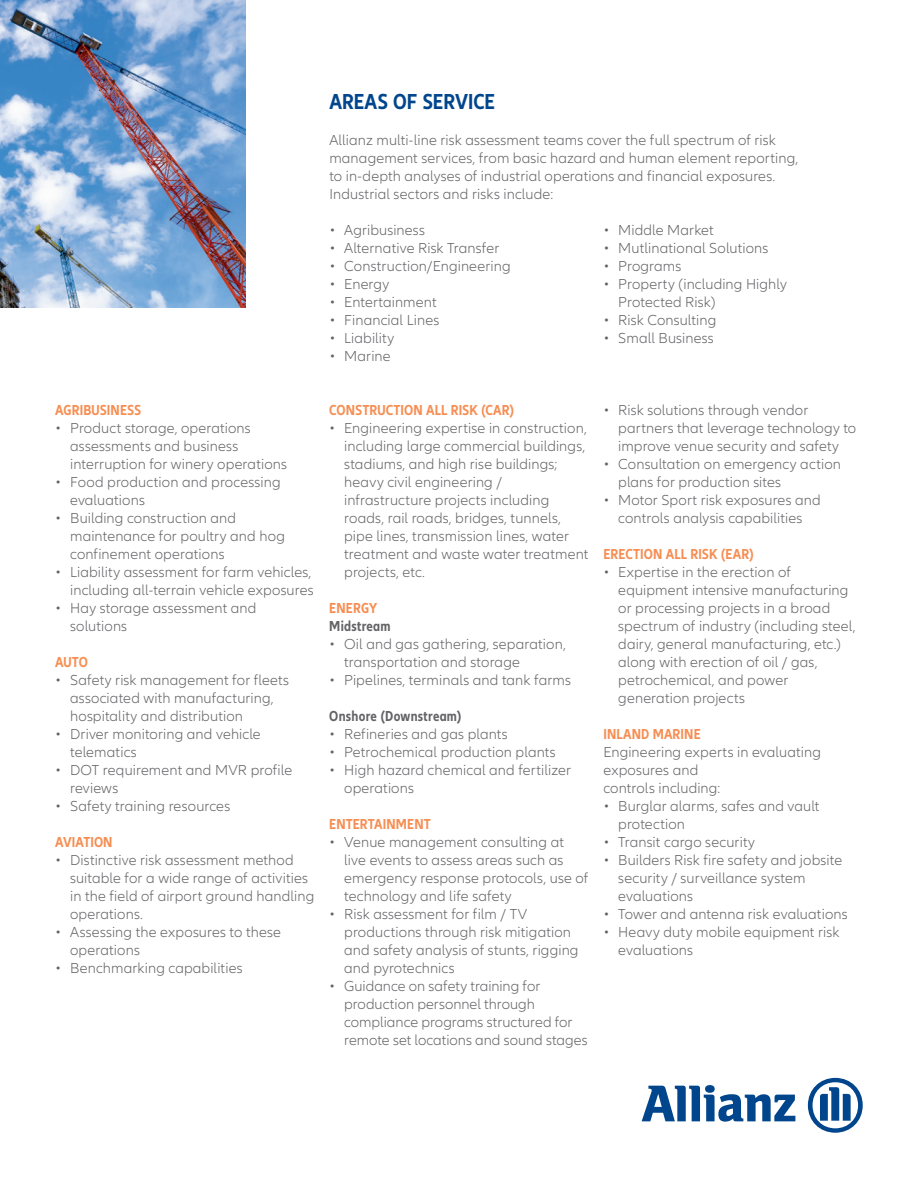
<style>
.page{position:relative;width:918px;height:1188px;background:#fff}
.page>*{position:absolute;margin:0;border:0;box-sizing:border-box;transform-origin:0 0}
.t1{font:700 condensed 22.5px "Allianz Neo";color:#01468c}
.t2{font:300 15px/18px "Allianz Neo";letter-spacing:.01em;color:#636366}
.t3{font:700 condensed 15px "Allianz Neo";letter-spacing:.01em;color:#f68e53}
.t4{font:700 condensed 15px "Allianz Neo";letter-spacing:.02em;color:#636366}
</style>
<div class="page">
<svg style="left:642px;top:1085px;width:153px;height:37px"></svg>
<svg style="left:808px;top:1078px;width:55px;height:55px"></svg>
<img style="left:0;top:0;width:246px;height:307px">
<h1 class="t1" style="left:329px;top:89px;width:167px">AREAS OF SERVICE</h1>
<p class="t2" style="left:329px;top:132px;width:470px">Allianz multi-line risk assessment teams cover the full spectrum of risk management services, from basic hazard and human element reporting, to in-depth analyses of industrial operations and financial exposures.<br>Industrial sectors and risks include:</p>
<p class="t2" style="left:329px;top:222px;width:97px">• Agribusiness</p>
<p class="t2" style="left:329px;top:240px;width:172px">• Alternative Risk Transfer</p>
<p class="t2" style="left:329px;top:258px;width:183px">• Construction/Engineering</p>
<p class="t2" style="left:329px;top:276px;width:61px">• Energy</p>
<p class="t2" style="left:329px;top:294px;width:109px">• Entertainment</p>
<p class="t2" style="left:329px;top:312px;width:111px">• Financial Lines</p>
<p class="t2" style="left:329px;top:330px;width:66px">• Liability</p>
<p class="t2" style="left:329px;top:348px;width:63px">• Marine</p>
<p class="t2" style="left:603px;top:222px;width:112px">• Middle Market</p>
<p class="t2" style="left:603px;top:240px;width:167px">• Mutlinational Solutions</p>
<p class="t2" style="left:603px;top:258px;width:79px">• Programs</p>
<p class="t2" style="left:618px;top:276px;width:170px;text-indent:-15px">• Property (including Highly<br>Protected Risk)</p>
<p class="t2" style="left:603px;top:312px;width:114px">• Risk Consulting</p>
<p class="t2" style="left:603px;top:330px;width:112px">• Small Business</p>
<p class="t3" style="left:55px;top:402px;width:87px">AGRIBUSINESS</p>
<p class="t2" style="left:70px;top:420px;width:218px;text-indent:-15px">• Product storage, operations assessments and business interruption for winery operations</p>
<p class="t2" style="left:70px;top:474px;width:212px;text-indent:-15px">• Food production and processing evaluations</p>
<p class="t2" style="left:70px;top:510px;width:216px;text-indent:-15px">• Building construction and maintenance for poultry and hog confinement operations</p>
<p class="t2" style="left:55px;top:564px;width:260px;text-align:right">• Liability assessment for farm vehicles, including all-terrain vehicle exposures</p>
<p class="t2" style="left:70px;top:600px;width:188px;text-indent:-15px">• Hay storage assessment and solutions</p>
<p class="t3" style="left:55px;top:654px;width:34px">AUTO</p>
<p class="t2" style="left:70px;top:672px;width:220px;text-indent:-15px">• Safety risk management for fleets associated with manufacturing, hospitality and distribution</p>
<p class="t2" style="left:70px;top:726px;width:192px;text-indent:-15px">• Driver monitoring and vehicle telematics</p>
<p class="t2" style="left:70px;top:762px;width:224px;text-indent:-15px">• DOT requirement and MVR profile reviews</p>
<p class="t2" style="left:55px;top:798px;width:176px">• Safety training resources</p>
<p class="t3" style="left:55px;top:834px;width:59px">AVIATION</p>
<p class="t2" style="left:70px;top:852px;width:246px;text-indent:-15px">• Distinctive risk assessment method suitable for a wide range of activities in the field of airport ground handling operations.</p>
<p class="t2" style="left:70px;top:924px;width:212px;text-indent:-15px">• Assessing the exposures to these operations</p>
<p class="t2" style="left:55px;top:960px;width:189px">• Benchmarking capabilities</p>
<p class="t3" style="left:329px;top:402px;width:186px">CONSTRUCTION ALL RISK (CAR)</p>
<p class="t2" style="left:344px;top:420px;width:246px;text-indent:-15px">• Engineering expertise in construction, including large commercial buildings, stadiums, and high rise buildings; heavy civil engineering / infrastructure projects including roads, rail roads, bridges, tunnels, pipe lines, transmission lines, water treatment and waste water treatment projects, etc.</p>
<p class="t3" style="left:329px;top:600px;width:49px">ENERGY</p>
<p class="t4" style="left:329px;top:618px;width:63px">Midstream</p>
<p class="t2" style="left:344px;top:636px;width:223px;text-indent:-15px">• Oil and gas gathering, separation, transportation and storage</p>
<p class="t2" style="left:329px;top:672px;width:243px">• Pipelines, terminals and tank farms</p>
<p class="t4" style="left:329px;top:708px;width:133px">Onshore (Downstream)</p>
<p class="t2" style="left:329px;top:726px;width:180px">• Refineries and gas plants</p>
<p class="t2" style="left:329px;top:744px;width:228px">• Petrochemical production plants</p>
<p class="t2" style="left:344px;top:762px;width:228px;text-indent:-15px">• High hazard chemical and fertilizer operations</p>
<p class="t3" style="left:329px;top:816px;width:103px">ENTERTAINMENT</p>
<p class="t2" style="left:344px;top:834px;width:246px;text-indent:-15px">• Venue management consulting at live events to assess areas such as emergency response protocols, use of technology and life safety</p>
<p class="t2" style="left:344px;top:906px;width:236px;text-indent:-15px">• Risk assessment for film / TV productions through risk mitigation and safety analysis of stunts, rigging and pyrotechnics</p>
<p class="t2" style="left:344px;top:978px;width:245px;text-indent:-15px">• Guidance on safety training for production personnel through compliance programs structured for remote set locations and sound stages</p>
<p class="t2" style="left:618px;top:402px;width:240px;text-indent:-15px">• Risk solutions through vendor partners that leverage technology to improve venue security and safety</p>
<p class="t2" style="left:618px;top:456px;width:224px;text-indent:-15px">• Consultation on emergency action plans for production sites</p>
<p class="t2" style="left:603px;top:492px;width:219px;text-align:center">• Motor Sport risk exposures and controls analysis capabilities</p>
<p class="t3" style="left:603px;top:546px;width:152px">ERECTION ALL RISK (EAR)</p>
<p class="t2" style="left:618px;top:564px;width:239px;text-indent:-15px">• Expertise in the erection of equipment intensive manufacturing or processing projects in a broad spectrum of industry (including steel, dairy, general manufacturing, etc.) along with erection of oil / gas, petrochemical, and power generation projects</p>
<p class="t3" style="left:603px;top:726px;width:99px">INLAND MARINE</p>
<p class="t2" style="left:603px;top:744px;width:219px">Engineering experts in evaluating exposures and<br>controls including:</p>
<p class="t2" style="left:618px;top:798px;width:203px;text-indent:-15px">• Burglar alarms, safes and vault protection</p>
<p class="t2" style="left:603px;top:834px;width:153px">• Transit cargo security</p>
<p class="t2" style="left:618px;top:852px;width:225px;text-indent:-15px">• Builders Risk fire safety and jobsite security / surveillance system evaluations</p>
<p class="t2" style="left:603px;top:906px;width:246px">• Tower and antenna risk evaluations</p>
<p class="t2" style="left:618px;top:924px;width:223px;text-indent:-15px">• Heavy duty mobile equipment risk evaluations</p>
</div>
